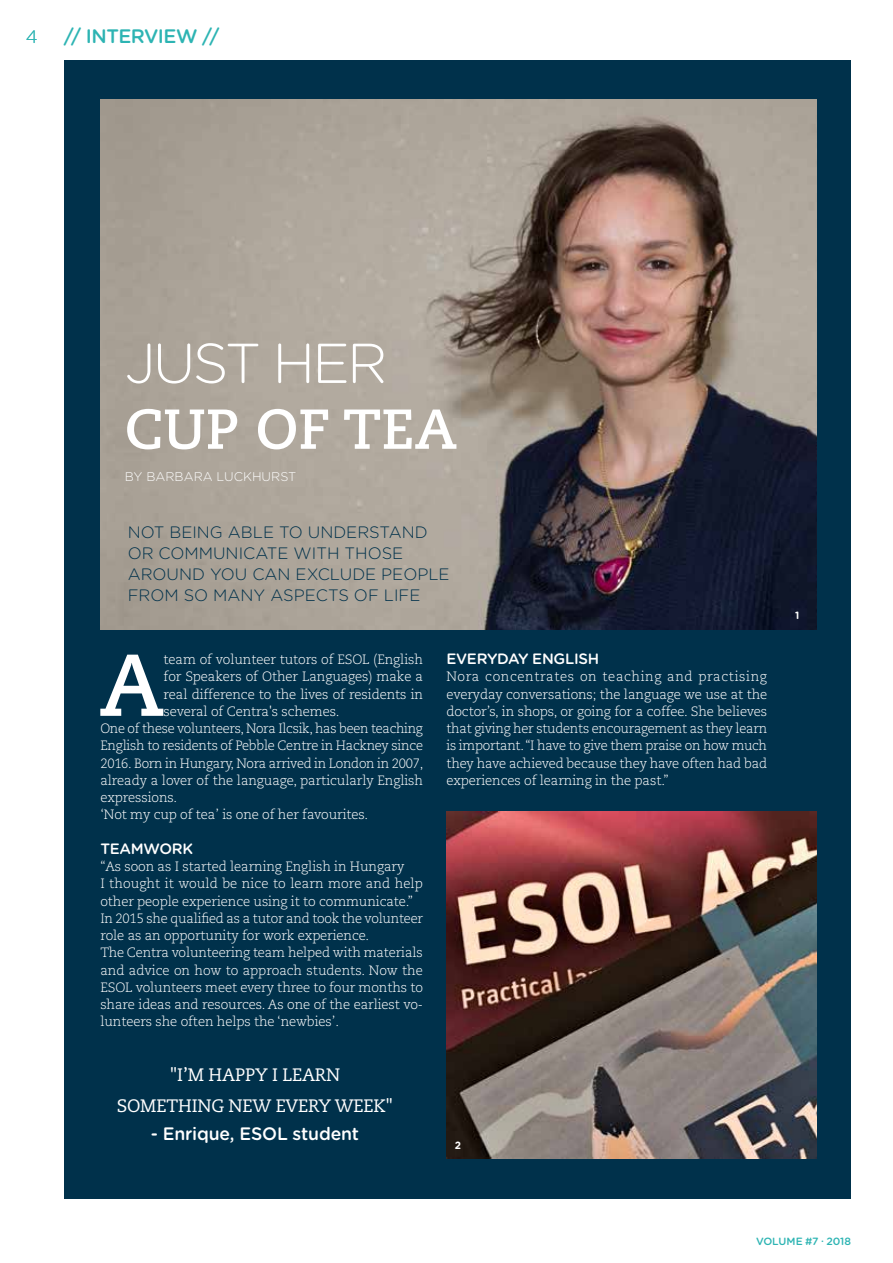
<style>
.page{position:relative;width:893px;height:1263px;background:#fff}
.page>*{position:absolute;margin:0;border:0;box-sizing:border-box;transform-origin:0 0}
.t1{font:700 87.45px "Caecilia";color:#fff}
.t2{font:700 56.1px "Caecilia";color:#fff}
.t3{font:300 56.1px "Gotham Rounded";letter-spacing:-.05em;color:#fff}
.t4{font:500 19.5px "Gotham Rounded";letter-spacing:-.03em;color:#2db4b3}
.t5{font:18px/30.2px "Caecilia";letter-spacing:-.01em;color:#fff;text-align:center;scale:.96 1}
.t6{font:500 18px "Gotham Rounded";letter-spacing:-.01em;color:#fff}
.t7{font:300 18px "Gotham Rounded";color:#2db4b3}
.t8{font:300 16.5px/21px "Gotham Rounded";color:#00314b}
.t9{font:500 15px "Gotham Rounded";letter-spacing:-.02em;color:#fff}
.t10{font:300 13.5px/17.2px "Caecilia";letter-spacing:-.01em;color:#fff}
.t11{font:300 13.5px "Caecilia";letter-spacing:-.01em;color:#fff;scale:.96 1}
.t12{font:300 12.6px "Gotham Rounded";color:#fff}
.t13{font:500 10.5px "Gotham Rounded";letter-spacing:-.005em;color:#2db4b3}
.t14{font:700 10.5px "Gotham Rounded";color:#fff;scale:.96 1}
</style>
<div class="page">
<div style="left:64px;top:60px;width:786px;height:1139px;background:#00314b"></div>
<img style="left:100px;top:100px;width:717px;height:529px">
<img style="left:446px;top:811px;width:371px;height:348px">
<h3 class="t7" style="left:26px;top:25px;width:13px">4</h3>
<h3 class="t4" style="left:64px;top:22px;width:157px">// INTERVIEW //</h3>
<h2 class="t3" style="left:125px;top:326px;width:264px">JUST HER</h2>
<h2 class="t2" style="left:125px;top:396px;width:334px">CUP OF TEA</h2>
<p class="t12" style="left:125px;top:468px;width:173px">BY BARBARA LUCKHURST</p>
<p class="t8" style="left:128px;top:521px;width:323px">NOT BEING ABLE TO UNDERSTAND<br>OR COMMUNICATE WITH THOSE<br>AROUND YOU CAN EXCLUDE PEOPLE<br>FROM SO MANY ASPECTS OF LIFE</p>
<h1 class="t1" style="left:99px;top:634px;width:67px">A</h1>
<p class="t10" style="left:164px;top:651px;width:261px">team of volunteer tutors of ESOL (English</p>
<p class="t10" style="left:164px;top:668px;width:261px">for Speakers of Other Languages) make a</p>
<p class="t10" style="left:164px;top:686px;width:261px">real difference to the lives of residents in</p>
<p class="t10" style="left:164px;top:703px;width:177px">several of Centra's schemes.</p>
<p class="t11" style="left:100px;top:721px;width:337px">One of these volunteers, Nora Ilcsik, has been teaching</p>
<p class="t10" style="left:100px;top:737px;width:324px">English to residents of Pebble Centre in Hackney since</p>
<p class="t11" style="left:100px;top:755px;width:338px">2016. Born in Hungary, Nora arrived in London in 2007,</p>
<p class="t10" style="left:100px;top:772px;width:324px">already a lover of the language, particularly English</p>
<p class="t10" style="left:100px;top:789px;width:78px">expressions.</p>
<p class="t10" style="left:100px;top:806px;width:269px">‘Not my cup of tea’ is one of her favourites.</p>
<p class="t9" style="left:100px;top:838px;width:94px">TEAMWORK</p>
<p class="t10" style="left:100px;top:858px;width:324px">“As soon as I started learning English in Hungary<br>I thought it would be nice to learn more and help other people experience using it to communicate.” In 2015 she qualified as a tutor and took the volunteer role as an opportunity for work experience.<br>The Centra volunteering team helped with materials and advice on how to approach students. Now the ESOL volunteers meet every three to four months to share ideas and resources. As one of the earliest vo&shy;lunteers she often helps the ‘newbies’.</p>
<h3 class="t5" style="left:117px;top:1060px;width:290px">"I’M HAPPY I LEARN<br>SOMETHING NEW EVERY WEEK"</h3>
<h3 class="t6" style="left:151px;top:1121px;width:210px">- Enrique, ESOL student</h3>
<p class="t9" style="left:446px;top:648px;width:154px">EVERYDAY ENGLISH</p>
<p class="t10" style="left:446px;top:668px;width:322px;text-align:justify">Nora concentrates on teaching and practising everyday conversations; the language we use at the doctor’s, in shops, or going for a coffee. She believes that giving her students encouragement as they learn is important. “I have to give them praise on how much they have achieved because they have often had bad experiences of learning in the past.”</p>
<p class="t14" style="left:455px;top:1137px;width:8px">2</p>
<p class="t14" style="left:795px;top:608px;width:6px">1</p>
<p class="t13" style="left:756px;top:1233px;width:96px">VOLUME #7 . 2018</p>
</div>
